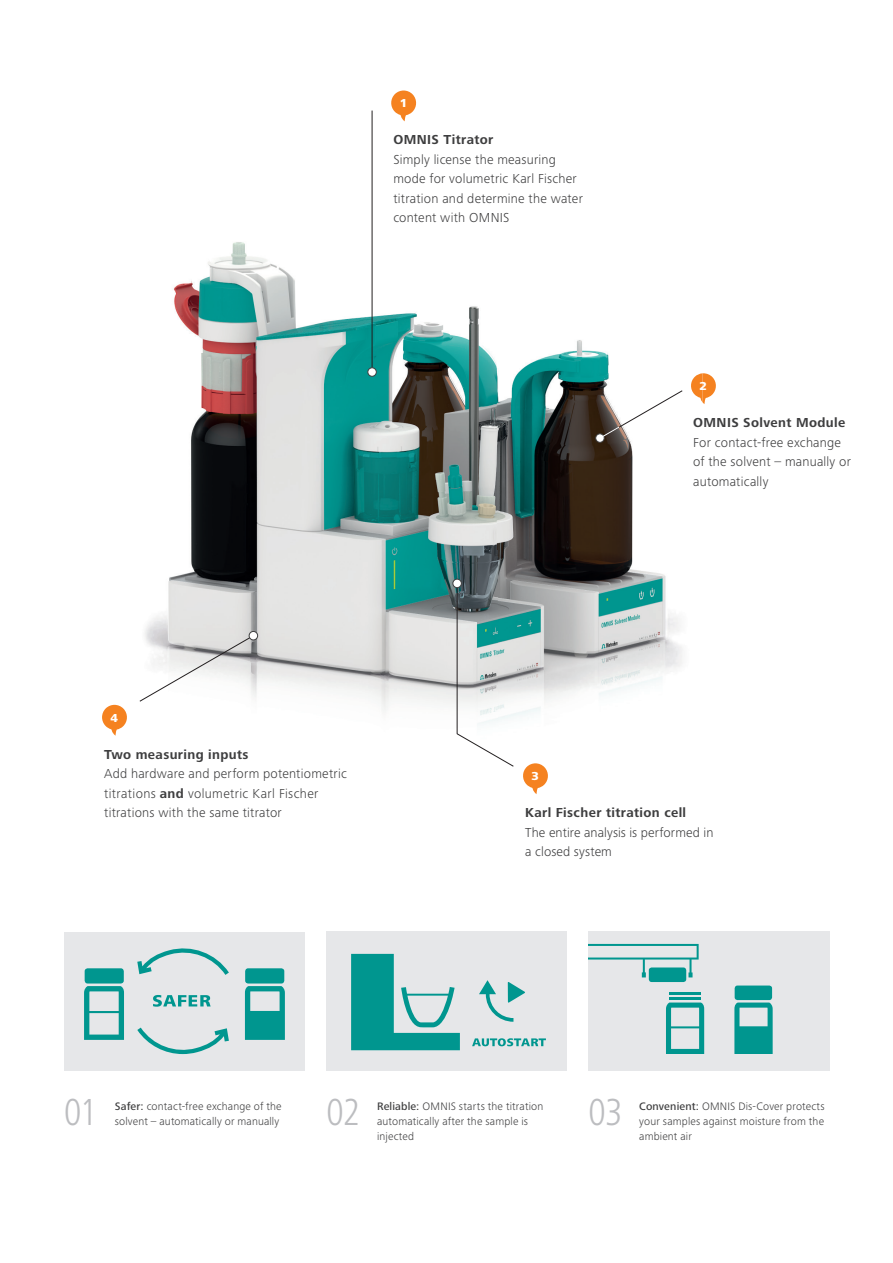
<style>
.page{position:relative;width:893px;height:1263px;background:#fff}
.page>*{position:absolute;margin:0;border:0;box-sizing:border-box;transform-origin:0 0}
.t1{font:300 condensed 39px "Frutiger Next Pro";color:#bcbdc0}
.t2{font:300 13.5px/19.5px "Frutiger Next Pro";letter-spacing:.02em;color:#3e3e3f}
.t3{font:700 13.5px "Frutiger Next Pro";letter-spacing:.03em;color:#3e3e3f}
.t4{font:800 12px "Frutiger Next Pro";color:#fff}
.t5{font:300 11.25px/15px "Frutiger Next Pro";letter-spacing:.015em;color:#3e3e3f;text-align:justify}
.s1{font-weight:700}
.s2{font-weight:500}
</style>
<div class="page">
<img style="left:145px;top:193px;width:538px;height:540px">
<hr style="left:457px;top:587px;width:1px;height:147px;background:#231f20">
<svg style="left:456px;top:733px;width:58px;height:34px"></svg>
<div style="left:453px;top:579px;width:8px;height:9px;background:#fff;border-radius:50%"></div>
<div style="left:452px;top:579px;width:10px;height:9px;border:1px solid #3e3e3f;border-radius:50%"></div>
<div style="left:64px;top:932px;width:240px;height:139px;background:#e6e7e9"></div>
<svg style="left:137px;top:948px;width:92px;height:27px"></svg>
<svg style="left:137px;top:1027px;width:92px;height:27px"></svg>
<svg style="left:153px;top:995px;width:58px;height:12px"></svg>
<div style="left:245px;top:968px;width:39px;height:15px;background:#00968f;border-radius:3px"></div>
<svg style="left:245px;top:986px;width:40px;height:54px"></svg>
<div style="left:85px;top:968px;width:39px;height:15px;background:#00968f;border-radius:3px"></div>
<svg style="left:84px;top:986px;width:40px;height:54px"></svg>
<div style="left:326px;top:931px;width:241px;height:140px;background:#e6e7e9"></div>
<svg style="left:479px;top:980px;width:46px;height:42px"></svg>
<svg style="left:351px;top:954px;width:109px;height:96px"></svg>
<svg style="left:472px;top:1038px;width:74px;height:8px"></svg>
<div style="left:588px;top:931px;width:242px;height:139px;background:#e6e7e9"></div>
<div style="left:735px;top:985px;width:37px;height:15px;background:#00968f;border-radius:3px"></div>
<svg style="left:734px;top:1002px;width:39px;height:52px"></svg>
<svg style="left:666px;top:1002px;width:38px;height:52px"></svg>
<div style="left:649px;top:967px;width:37px;height:15px;background:#00968f;border-radius:3px"></div>
<svg style="left:588px;top:944px;width:111px;height:33px"></svg>
<hr style="left:670px;top:998px;width:31px;height:2px;background:#00968f">
<hr style="left:670px;top:992px;width:31px;height:3px;background:#00968f">
<div style="left:596px;top:434px;width:8px;height:8px;background:#fff;border-radius:50%"></div>
<div style="left:595px;top:433px;width:10px;height:10px;border:1px solid #3e3e3f;border-radius:50%"></div>
<svg style="left:139px;top:636px;width:113px;height:66px"></svg>
<div style="left:249px;top:631px;width:9px;height:9px;background:#fff;border-radius:50%"></div>
<div style="left:249px;top:631px;width:9px;height:9px;border:1px solid #3e3e3f;border-radius:50%"></div>
<svg style="left:600px;top:390px;width:83px;height:49px"></svg>
<hr style="left:372px;top:111px;width:1px;height:260px;background:#231f20">
<div style="left:368px;top:368px;width:8px;height:8px;background:#fff;border-radius:50%"></div>
<div style="left:367px;top:367px;width:10px;height:10px;border:1px solid #3e3e3f;border-radius:50%"></div>
<svg style="left:702px;top:373px;width:14px;height:31px"></svg>
<img style="left:691px;top:373px;width:11px;height:29px">
<svg style="left:391px;top:91px;width:26px;height:30px"></svg>
<svg style="left:523px;top:763px;width:25px;height:31px"></svg>
<svg style="left:102px;top:705px;width:25px;height:31px"></svg>
<p class="t4" style="left:400px;top:96px;width:9px">1</p>
<p class="t3" style="left:393px;top:132px;width:102px">OMNIS Titrator</p>
<p class="t2" style="left:393px;top:149px;width:191px">Simply license the measuring mode for volumetric Karl Fischer titration and determine the water content with OMNIS</p>
<p class="t4" style="left:699px;top:379px;width:9px">2</p>
<p class="t3" style="left:693px;top:415px;width:154px">OMNIS Solvent Module</p>
<p class="t2" style="left:693px;top:432px;width:159px">For contact-free exchange of the solvent – manually or automatically</p>
<p class="t4" style="left:111px;top:711px;width:9px">4</p>
<p class="t3" style="left:104px;top:746px;width:146px">Two measuring inputs</p>
<p class="t2" style="left:104px;top:764px;width:244px">Add hardware and perform potentiometric titrations <span class="s1">and</span> volumetric Karl Fischer titrations with the same titrator</p>
<p class="t4" style="left:531px;top:769px;width:9px">3</p>
<p class="t3" style="left:525px;top:805px;width:163px">Karl Fischer titration cell</p>
<p class="t2" style="left:525px;top:822px;width:190px">The entire analysis is performed in a closed system</p>
<h1 class="t1" style="left:64px;top:1090px;width:36px">01</h1>
<p class="t5" style="left:115px;top:1098px;width:168px"><span class="s2">Safer:</span> contact-free exchange of the</p>
<p class="t5" style="left:115px;top:1113px;width:166px">solvent – automatically or manually</p>
<h1 class="t1" style="left:326px;top:1090px;width:36px">02</h1>
<p class="t5" style="left:377px;top:1098px;width:168px;text-align:left"><span class="s2">Reliable:</span> OMNIS starts the titration automatically after the sample is injected</p>
<h1 class="t1" style="left:588px;top:1090px;width:36px">03</h1>
<p class="t5" style="left:639px;top:1098px;width:187px"><span class="s2">Convenient:</span> OMNIS Dis-Cover protects your samples against moisture from the ambient air</p>
</div>
